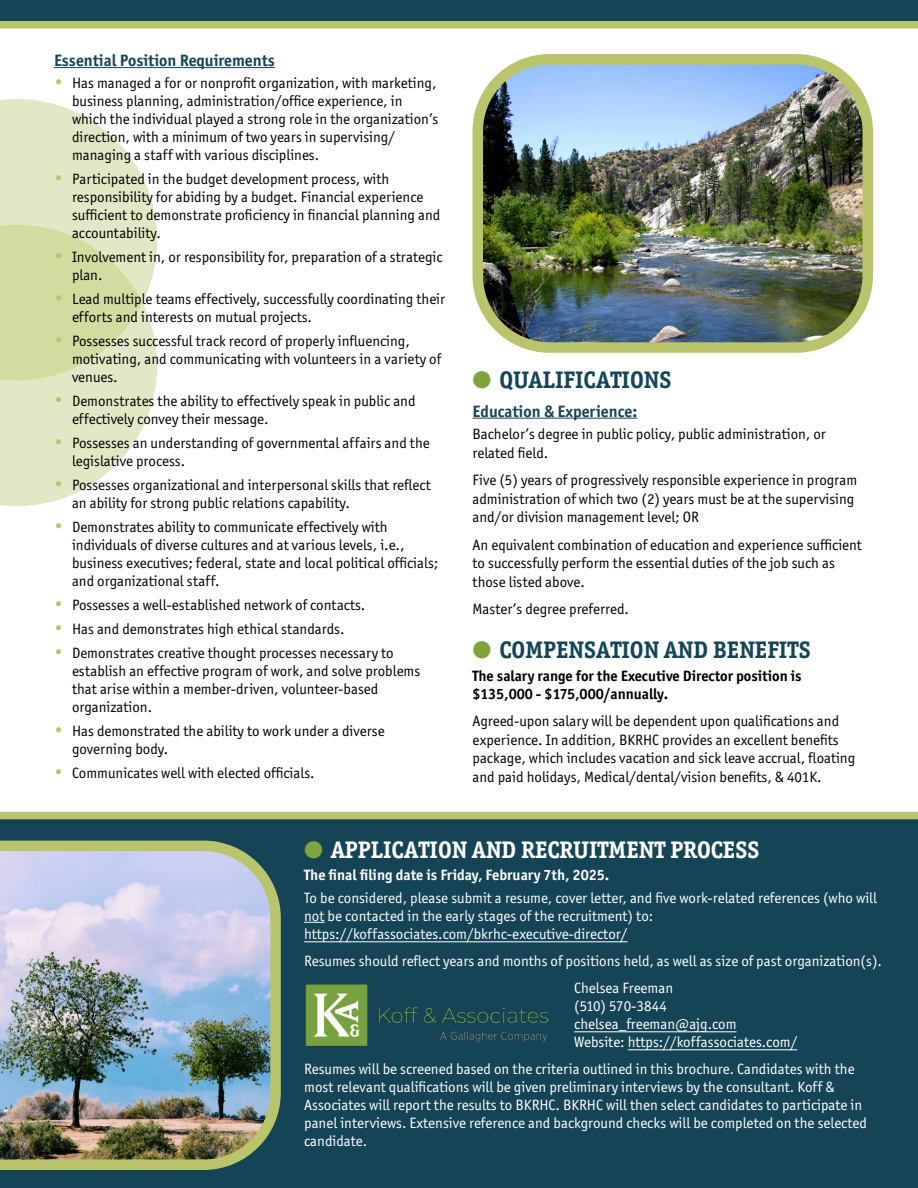
<style>
.page{position:relative;width:918px;height:1188px;background:#fff}
.page>*{position:absolute;margin:0;border:0;box-sizing:border-box;transform-origin:0 0}
.t1{font:700 24px "Officina Ser ITC Std";color:#154456}
.t2{font:700 24px "Officina Ser ITC Std";color:#fff}
.t3{font:700 16.5px "Officina Sans ITC Std";color:#154456}
.t4{font:15px/18px "Officina Sans ITC Std";color:#000}
.t5{font:15px/18px "Officina Sans ITC Std";color:#fff}
.t6{font:700 15px/18.5px "Officina Sans ITC Std";color:#000}
.t7{font:700 15px "Officina Sans ITC Std";color:#fff}
.s1{font-size:18px;color:#b9c46d}
.s2{color:#7fa43e}
</style>
<div class="page">
<div style="left:0;top:812px;width:918px;height:376px;background:#154456"></div>
<svg style="left:0;top:99px;width:157px;height:126px;fill:#e3e7c5"></svg>
<svg style="left:0;top:225px;width:157px;height:281px;fill:#e3e7c5"></svg>
<hr style="left:54px;top:67px;width:221px;height:1px;background:#154456">
<hr style="left:472px;top:418px;width:165px;height:1px;background:#154456">
<img style="left:304px;top:982px;width:252px;height:67px">
<svg style="left:0;top:0;width:918px;height:28px"></svg>
<svg style="left:304px;top:922px;width:20px;height:1px"></svg>
<hr style="left:304px;top:941px;width:324px;height:1px;background:#fff">
<hr style="left:574px;top:1031px;width:163px;height:1px;background:#fff">
<hr style="left:628px;top:1049px;width:169px;height:1px;background:#fff">
<img style="left:483px;top:65px;width:379px;height:277px">
<div style="left:472px;top:54px;width:401px;height:299px;border:10px solid #b9c46d;border-radius:72px"></div>
<img style="left:0;top:841px;width:281px;height:329px">
<p class="t3" style="left:54px;top:50px;width:222px">Essential Position Requirements</p>
<p class="t4" style="left:72px;top:74px;width:368px;text-indent:-18px"><span class="s1">•</span> Has managed a for or nonprofit organization, with marketing, business planning, administration/office experience, in which the individual played a strong role in the organization’s direction, with a minimum of two years in supervising/ managing a staff with various disciplines.</p>
<p class="t4" style="left:72px;top:170px;width:370px;text-indent:-18px"><span class="s1">•</span> Participated in the budget development process, with responsibility for abiding by a budget. Financial experience sufficient to demonstrate proficiency in financial planning and accountability.</p>
<p class="t4" style="left:72px;top:248px;width:372px;text-indent:-18px"><span class="s1">•</span> Involvement in, or responsibility for, preparation of a strategic plan.</p>
<p class="t4" style="left:72px;top:290px;width:375px;text-indent:-18px"><span class="s1">•</span> Lead multiple teams effectively, successfully coordinating their efforts and interests on mutual projects.</p>
<p class="t4" style="left:72px;top:332px;width:371px;text-indent:-18px"><span class="s1">•</span> Possesses successful track record of properly influencing, motivating, and communicating with volunteers in a variety of venues.</p>
<p class="t4" style="left:72px;top:392px;width:345px;text-indent:-18px"><span class="s1">•</span> Demonstrates the ability to effectively speak in public and effectively convey their message.</p>
<p class="t4" style="left:72px;top:434px;width:359px;text-indent:-18px"><span class="s1">•</span> Possesses an understanding of governmental affairs and the legislative process.</p>
<p class="t4" style="left:72px;top:476px;width:360px;text-indent:-18px"><span class="s1">•</span> Possesses organizational and interpersonal skills that reflect an ability for strong public relations capability.</p>
<p class="t4" style="left:72px;top:518px;width:368px;text-indent:-18px"><span class="s1">•</span> Demonstrates ability to communicate effectively with individuals of diverse cultures and at various levels, i.e., business executives; federal, state and local political officials; and organizational staff.</p>
<p class="t4" style="left:54px;top:596px;width:313px"><span class="s1">•</span> Possesses a well-established network of contacts.</p>
<p class="t4" style="left:54px;top:620px;width:292px"><span class="s1">•</span> Has and demonstrates high ethical standards.</p>
<p class="t4" style="left:72px;top:644px;width:350px;text-indent:-18px"><span class="s1">•</span> Demonstrates creative thought processes necessary to establish an effective program of work, and solve problems that arise within a member-driven, volunteer-based organization.</p>
<p class="t4" style="left:72px;top:722px;width:314px;text-indent:-18px"><span class="s1">•</span> Has demonstrated the ability to work under a diverse governing body.</p>
<p class="t4" style="left:54px;top:764px;width:262px"><span class="s1">•</span> Communicates well with elected officials.</p>
<h1 class="t1" style="left:473px;top:365px;width:200px"><span class="s2">●</span> QUALIFICATIONS</h1>
<p class="t3" style="left:472px;top:401px;width:166px">Education &amp; Experience:</p>
<p class="t4" style="left:472px;top:425px;width:355px;line-height:18.5px">Bachelor’s degree in public policy, public administration, or related field.</p>
<p class="t4" style="left:472px;top:471px;width:386px;line-height:18.5px">Five (5) years of progressively responsible experience in program administration of which two (2) years must be at the supervising and/or division management level; OR</p>
<p class="t4" style="left:472px;top:535px;width:391px;line-height:18.5px">An equivalent combination of education and experience sufficient to successfully perform the essential duties of the job such as those listed above.</p>
<p class="t4" style="left:472px;top:600px;width:158px">Master’s degree preferred.</p>
<h1 class="t1" style="left:473px;top:635px;width:340px"><span class="s2">●</span> COMPENSATION AND BENEFITS</h1>
<p class="t6" style="left:472px;top:666px;width:331px">The salary range for the Executive Director position is $135,000 - $175,000/annually.</p>
<p class="t4" style="left:472px;top:712px;width:384px;line-height:18.5px">Agreed-upon salary will be dependent upon qualifications and experience. In addition, BKRHC provides an excellent benefits package, which includes vacation and sick leave accrual, floating and paid holidays, Medical/dental/vision benefits, &amp; 401K.</p>
<h1 class="t2" style="left:304px;top:835px;width:457px"><span class="s2">●</span> APPLICATION AND RECRUITMENT PROCESS</h1>
<p class="t7" style="left:304px;top:866px;width:307px">The final filing date is Friday, February 7th, 2025.</p>
<p class="t5" style="left:304px;top:889px;width:574px">To be considered, please submit a resume, cover letter, and five work-related references (who will not be contacted in the early stages of the recruitment) to: https://koffassociates.com/bkrhc-executive-director/</p>
<p class="t5" style="left:574px;top:947px;width:309px;line-height:27px;text-indent:-270px">Resumes should reflect years and months of positions held, as well as size of past organization(s).<br>Chelsea Freeman</p>
<p class="t5" style="left:574px;top:997px;width:225px">(510) 570-3844 chelsea_freeman@ajg.com<br>Website: https://koffassociates.com/</p>
<p class="t5" style="left:304px;top:1060px;width:564px">Resumes will be screened based on the criteria outlined in this brochure. Candidates with the most relevant qualifications will be given preliminary interviews by the consultant. Koff &amp; Associates will report the results to BKRHC. BKRHC will then select candidates to participate in panel interviews. Extensive reference and background checks will be completed on the selected candidate.</p>
</div>
